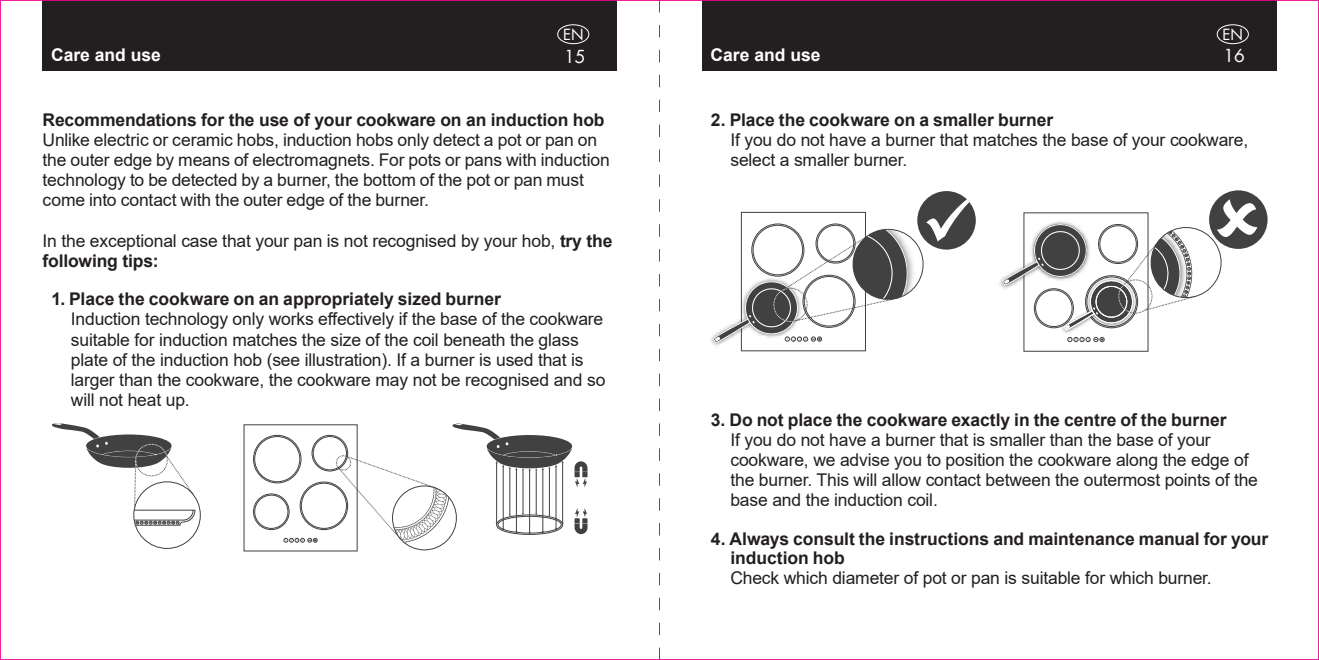
<style>
.page{position:relative;width:1319px;height:660px;background:#fff}
.page>*{position:absolute;margin:0;border:0;box-sizing:border-box;transform-origin:0 0}
.t1{font:17.5px/20px "Arial";letter-spacing:-.01em;color:#231f20}
.t2{font:700 17.5px/19px "Arial";letter-spacing:-.005em;color:#231f20}
.t3{font:700 17.5px "Arial";color:#fff}
.t4{font:17.5px "Futura LT";color:#fff}
.t5{font:15px "Futura LT";color:#fff}
.s1{font-weight:700}
</style>
<div class="page">
<div style="left:43px;top:0;width:574px;height:71px;background:#231f20"></div>
<div style="left:702px;top:0;width:574px;height:71px;background:#231f20"></div>
<div style="left:557px;top:24px;width:32px;height:20px;border:1px solid #fff;border-radius:50%"></div>
<div style="left:1216px;top:24px;width:32px;height:20px;border:1px solid #fff;border-radius:50%"></div>
<svg style="left:52px;top:423px;width:144px;height:102px"></svg>
<div style="left:300px;top:481px;width:48px;height:48px;border:1px solid #414142;border-radius:50%"></div>
<div style="left:253px;top:435px;width:48px;height:47px;border:1px solid #414142;border-radius:50%"></div>
<div style="left:254px;top:436px;width:46px;height:45px;border:1px solid #414142;border-radius:50%"></div>
<div style="left:312px;top:435px;width:36px;height:35px;border:1px solid #414142;border-radius:50%"></div>
<div style="left:313px;top:436px;width:33px;height:33px;border:1px solid #414142;border-radius:50%"></div>
<div style="left:301px;top:482px;width:45px;height:46px;border:1px solid #414142;border-radius:50%"></div>
<div style="left:253px;top:493px;width:36px;height:36px;border:1px solid #414142;border-radius:50%"></div>
<div style="left:254px;top:494px;width:34px;height:34px;border:1px solid #414142;border-radius:50%"></div>
<svg style="left:284px;top:537px;width:33px;height:5px"></svg>
<svg style="left:335px;top:423px;width:252px;height:119px"></svg>
<img style="left:711px;top:336px;width:31px;height:11px">
<svg style="left:1067px;top:337px;width:37px;height:4px"></svg>
<img style="left:1062px;top:330px;width:12px;height:3px">
<div style="left:1208px;top:190px;width:59px;height:59px;background:#414142;border-radius:50%"></div>
<svg style="left:659px;top:0;width:1px;height:659px"></svg>
<svg style="left:1002px;top:198px;width:255px;height:132px"></svg>
<svg style="left:713px;top:192px;width:263px;height:150px"></svg>
<p class="t3" style="left:51px;top:48px;width:111px">Care and use</p>
<p class="t5" style="left:563px;top:26px;width:22px">EN</p>
<p class="t5" style="left:1222px;top:26px;width:22px">EN</p>
<p class="t3" style="left:710px;top:48px;width:111px">Care and use</p>
<p class="t4" style="left:564px;top:46px;width:23px">15</p>
<p class="t4" style="left:1223px;top:46px;width:23px">16</p>
<p class="t2" style="left:43px;top:112px;width:563px">Recommendations for the use of your cookware on an induction hob</p>
<p class="t1" style="left:43px;top:132px;width:568px">Unlike electric or ceramic hobs, induction hobs only detect a pot or pan on the outer edge by means of electromagnets. For pots or pans with induction technology to be detected by a burner, the bottom of the pot or pan must come into contact with the outer edge of the burner.</p>
<p class="t1" style="left:43px;top:232px;width:571px">In the exceptional case that your pan is not recognised by your hob, <span class="s1">try the following tips:</span></p>
<p class="t2" style="left:51px;top:291px;width:451px">1. Place the cookware on an appropriately sized burner</p>
<p class="t1" style="left:71px;top:309px;width:536px">Induction technology only works effectively if the base of the cookware suitable for induction matches the size of the coil beneath the glass plate of the induction hob (see illustration). If a burner is used that is larger than the cookware, the cookware may not be recognised and so will not heat up.</p>
<p class="t2" style="left:710px;top:112px;width:344px">2. Place the cookware on a smaller burner</p>
<p class="t1" style="left:730px;top:132px;width:519px">If you do not have a burner that matches the base of your cookware, select a smaller burner.</p>
<p class="t2" style="left:710px;top:411px;width:517px">3. Do not place the cookware exactly in the centre of the burner</p>
<p class="t1" style="left:730px;top:430px;width:529px">If you do not have a burner that is smaller than the base of your cookware, we advise you to position the cookware along the edge of the burner. This will allow contact between the outermost points of the base and the induction coil.</p>
<p class="t2" style="left:730px;top:530px;width:539px;text-indent:-19px">4. Always consult the instructions and maintenance manual for your induction hob</p>
<p class="t1" style="left:730px;top:568px;width:483px">Check which diameter of pot or pan is suitable for which burner.</p>
</div>
